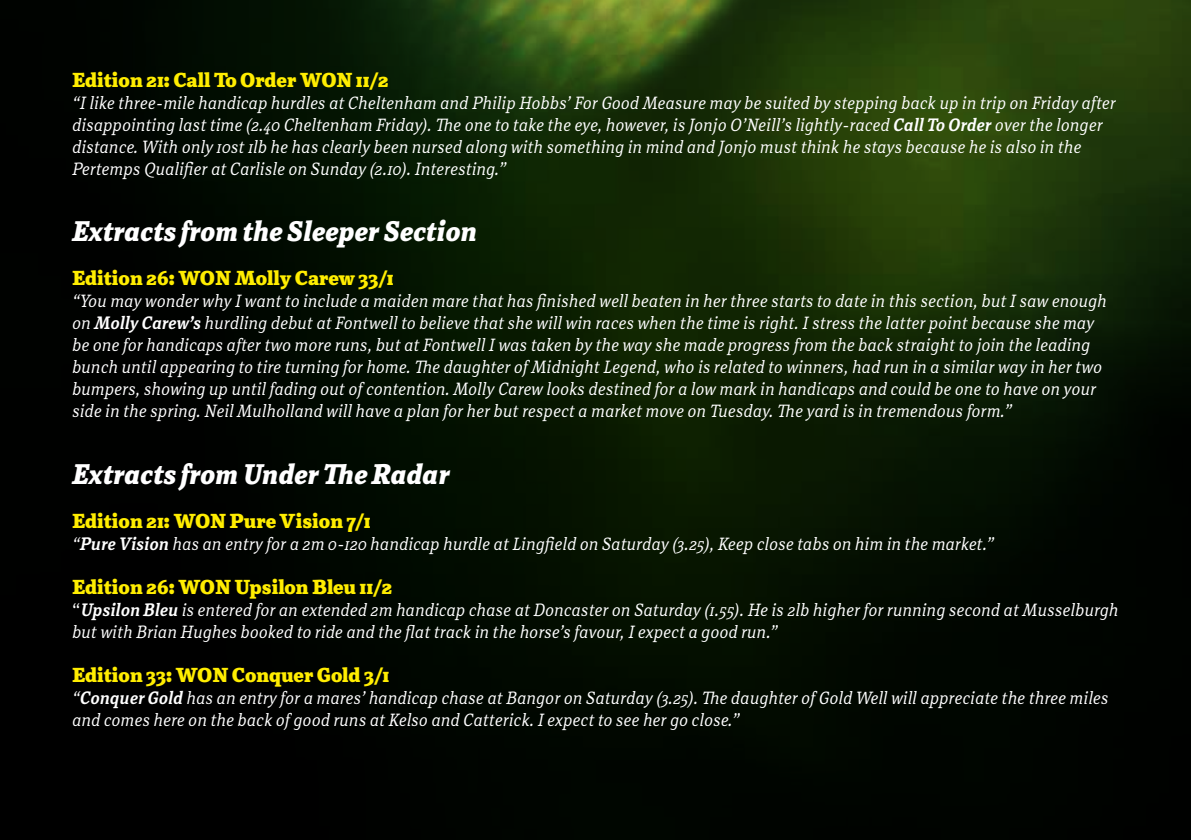
<style>
.page{position:relative;width:1191px;height:840px;background:#fff}
.page>*{position:absolute;margin:0;border:0;box-sizing:border-box;transform-origin:0 0}
.t1{font:italic 900 28px "Rail";color:#fff}
.t2{font:900 20px "Rail";color:#ffed00}
.t3{font:italic 18px/22px "Rail";color:#fff}
.s1{font-weight:700}
.s2{font-style:normal}
</style>
<div class="page">
<img style="left:0;top:0;width:1191px;height:839px">
<p class="t2" style="left:72px;top:66px;width:318px">Edition 21: Call To Order WON 11/2</p>
<p class="t3" style="left:72px;top:92px;width:1045px">“I like three-mile handicap hurdles at Cheltenham and Philip Hobbs’ For Good Measure may be suited by stepping back up in trip on Friday after disappointing last time (2.40 Cheltenham Friday). The one to take the eye, however, is Jonjo O’Neill’s lightly-raced <span class="s1">Call To Order</span> over the longer distance. With only 10st 1lb he has clearly been nursed along with something in mind and Jonjo must think he stays because he is also in the Pertemps Qualifier at Carlisle on Sunday (2.10). Interesting.”</p>
<h1 class="t1" style="left:72px;top:212px;width:406px">Extracts from the Sleeper Section</h1>
<p class="t2" style="left:72px;top:264px;width:323px">Edition 26: WON Molly Carew 33/1</p>
<p class="t3" style="left:72px;top:290px;width:1036px">“You may wonder why I want to include a maiden mare that has finished well beaten in her three starts to date in this section, but I saw enough on <span class="s1">Molly Carew’s</span> hurdling debut at Fontwell to believe that she will win races when the time is right. I stress the latter point because she may be one for handicaps after two more runs, but at Fontwell I was taken by the way she made progress from the back straight to join the leading bunch until appearing to tire turning for home. The daughter of Midnight Legend, who is related to winners, had run in a similar way in her two bumpers, showing up until fading out of contention. Molly Carew looks destined for a low mark in handicaps and could be one to have on your side in the spring. Neil Mulholland will have a plan for her but respect a market move on Tuesday. The yard is in tremendous form.”</p>
<h1 class="t1" style="left:72px;top:454px;width:379px">Extracts from Under The Radar</h1>
<p class="t2" style="left:72px;top:506px;width:300px">Edition 21: WON Pure Vision 7/1</p>
<p class="t3" style="left:72px;top:532px;width:923px">“<span class="s1">Pure Vision</span> has an entry for a 2m 0-120 handicap hurdle at Lingfield on Saturday (3.25), Keep close tabs on him in the market.”</p>
<p class="t2" style="left:72px;top:572px;width:322px">Edition 26: WON Upsilon Bleu 11/2</p>
<p class="t3" style="left:72px;top:598px;width:1048px"><span class="s2">“</span><span class="s1">Upsilon Bleu</span> is entered for an extended 2m handicap chase at Doncaster on Saturday (1.55). He is 2lb higher for running second at Musselburgh but with Brian Hughes booked to ride and the flat track in the horse’s favour, I expect a good run.”</p>
<p class="t2" style="left:72px;top:660px;width:319px">Edition 33: WON Conquer Gold 3/1</p>
<p class="t3" style="left:72px;top:686px;width:1038px">“<span class="s1">Conquer Gold</span> has an entry for a mares’ handicap chase at Bangor on Saturday (3.25). The daughter of Gold Well will appreciate the three miles and comes here on the back of good runs at Kelso and Catterick. I expect to see her go close.”</p>
</div>
